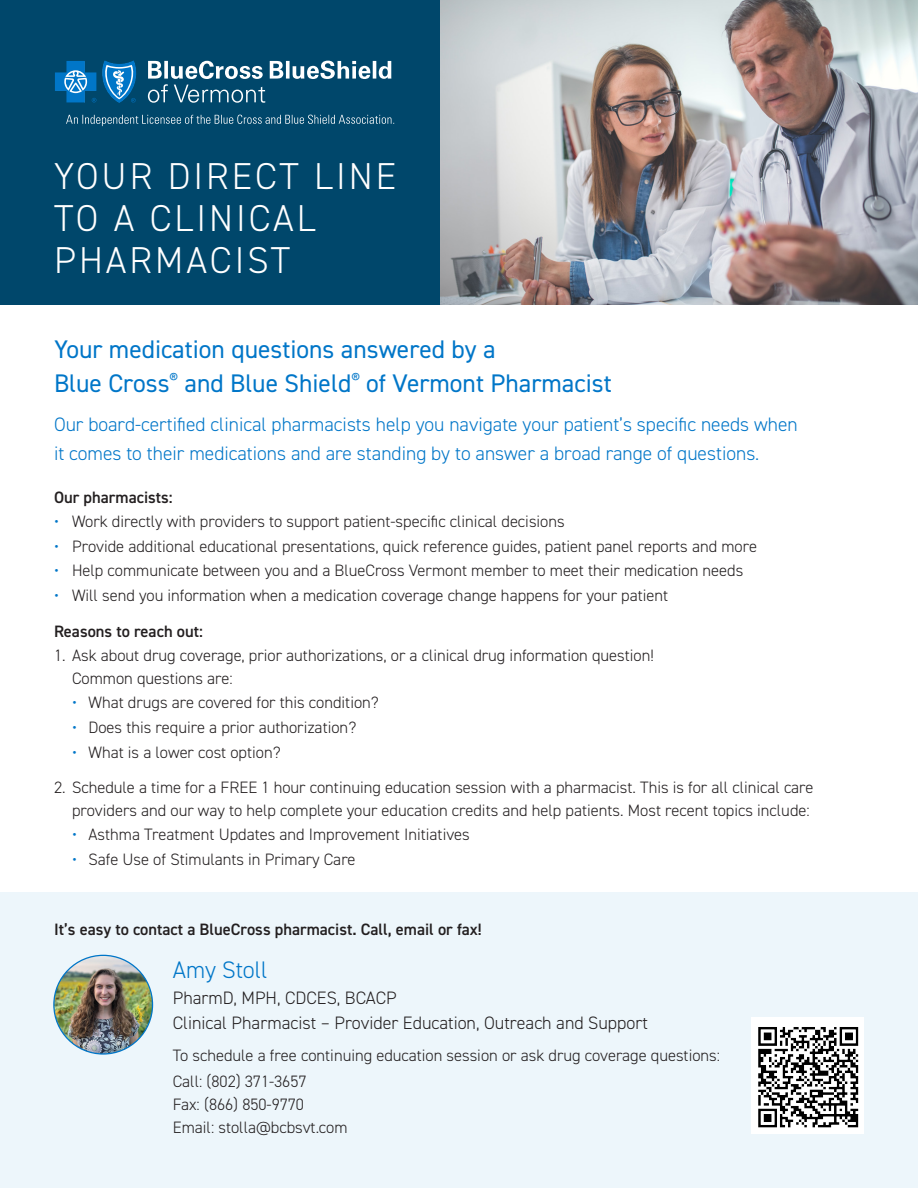
<style>
.page{position:relative;width:918px;height:1188px;background:#fff}
.page>*{position:absolute;margin:0;border:0;box-sizing:border-box;transform-origin:0 0}
.t1{font:300 37.5px/42px "DIN2014";letter-spacing:.08em;color:#fff}
.t2{font:25.5px/34.5px "DIN2014";color:#0076c8}
.t3{font:300 24px "DIN2014";color:#0076c8}
.t4{font:300 19.5px/28.5px "DIN2014";color:#0076c8}
.t5{font:300 18px "DIN2014";color:#231f20}
.t6{font:300 16.5px/22.5px "DIN2014";color:#231f20}
.t7{font:600 16.5px "DIN2014";color:#231f20}
.s1{color:#0076c8}
</style>
<div class="page">
<div style="left:0;top:892px;width:918px;height:296px;background:#edf6fb"></div>
<div style="left:0;top:0;width:536px;height:305px;background:#00476b"></div>
<svg style="left:66px;top:115px;width:328px;height:11px"></svg>
<svg style="left:148px;top:61px;width:243px;height:42px"></svg>
<svg style="left:55px;top:60px;width:82px;height:43px"></svg>
<img style="left:441px;top:0;width:477px;height:305px">
<img style="left:54px;top:955px;width:99px;height:99px;border-radius:49px">
<img style="left:752px;top:1017px;width:112px;height:117px">
<p class="t1" style="left:54px;top:156px;width:344px">YOUR DIRECT LINE<br>TO A CLINICAL<br>PHARMACIST</p>
<p class="t2" style="left:54px;top:331px;width:559px">Your medication questions answered by a<br>Blue Cross<sup>®</sup> and Blue Shield<sup>®</sup> of Vermont Pharmacist</p>
<p class="t4" style="left:54px;top:411px;width:745px">Our board-certified clinical pharmacists help you navigate your patient’s specific needs when it comes to their medications and are standing by to answer a broad range of questions.</p>
<p class="t7" style="left:54px;top:486px;width:120px">Our pharmacists:</p>
<p class="t6" style="left:54px;top:510px;width:512px"><span class="s1">•</span> Work directly with providers to support patient-specific clinical decisions</p>
<p class="t6" style="left:54px;top:535px;width:705px"><span class="s1">•</span> Provide additional educational presentations, quick reference guides, patient panel reports and more</p>
<p class="t6" style="left:54px;top:560px;width:691px"><span class="s1">•</span> Help communicate between you and a BlueCross Vermont member to meet their medication needs</p>
<p class="t6" style="left:54px;top:584px;width:616px"><span class="s1">•</span> Will send you information when a medication coverage change happens for your patient</p>
<p class="t7" style="left:54px;top:620px;width:150px">Reasons to reach out:</p>
<p class="t6" style="left:72px;top:644px;width:583px;text-indent:-18px">1. Ask about drug coverage, prior authorizations, or a clinical drug information question!<br>Common questions are:</p>
<p class="t6" style="left:72px;top:692px;width:308px"><span class="s1">•</span> What drugs are covered for this condition?</p>
<p class="t6" style="left:72px;top:716px;width:286px"><span class="s1">•</span> Does this require a prior authorization?</p>
<p class="t6" style="left:72px;top:741px;width:210px"><span class="s1">•</span> What is a lower cost option?</p>
<p class="t6" style="left:54px;top:776px;width:761px;text-align:right">2. Schedule a time for a FREE 1 hour continuing education session with a pharmacist. This is for all clinical care providers and our way to help complete your education credits and help patients. Most recent topics include:</p>
<p class="t6" style="left:72px;top:823px;width:399px"><span class="s1">•</span> Asthma Treatment Updates and Improvement Initiatives</p>
<p class="t6" style="left:72px;top:848px;width:285px"><span class="s1">•</span> Safe Use of Stimulants in Primary Care</p>
<p class="t7" style="left:54px;top:919px;width:429px">It’s easy to contact a BlueCross pharmacist. Call, email or fax!</p>
<p class="t3" style="left:173px;top:956px;width:96px">Amy Stoll</p>
<p class="t5" style="left:173px;top:987px;width:226px">PharmD, MPH, CDCES, BCACP</p>
<p class="t5" style="left:173px;top:1012px;width:477px">Clinical Pharmacist – Provider Education, Outreach and Support</p>
<p class="t6" style="left:173px;top:1044px;width:549px">To schedule a free continuing education session or ask drug coverage questions:</p>
<p class="t6" style="left:173px;top:1070px;width:135px">Call: (802) 371-3657</p>
<p class="t6" style="left:173px;top:1093px;width:133px">Fax: (866) 850-9770</p>
<p class="t6" style="left:173px;top:1116px;width:176px">Email: stolla@bcbsvt.com</p>
</div>
